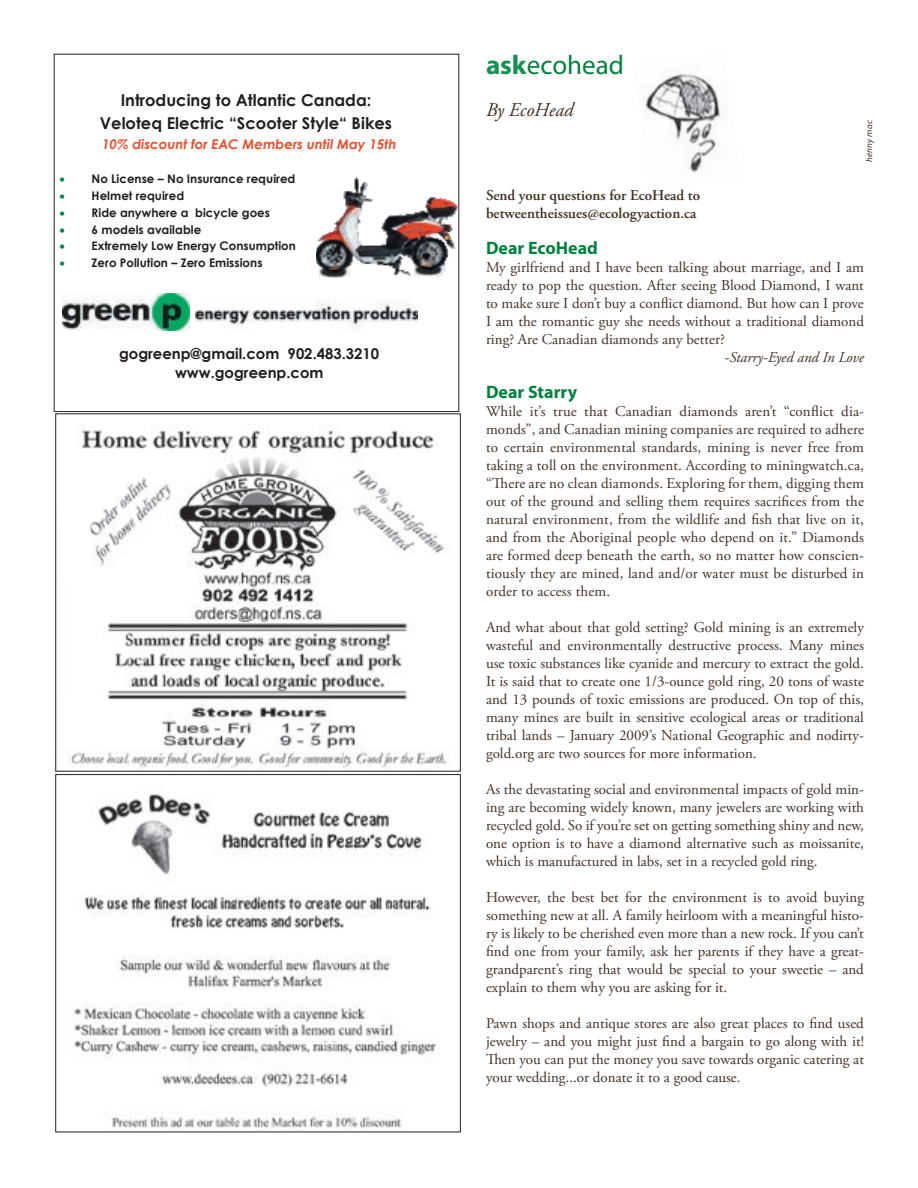
<style>
.page{position:relative;width:918px;height:1188px;background:#fff}
.page>*{position:absolute;margin:0;border:0;box-sizing:border-box;transform-origin:0 0}
.t1{font:27px "Myriad";color:#00843d}
.t2{font:italic 19.5px "Adobe Garamond Pro";color:#433023}
.t3{font:700 18px "Myriad Pro";color:#00843d}
.t4{font:700 16.35px/23px "Century Gothic";color:#231f20;text-align:center}
.t5{font:15px/18px "Adobe Garamond Pro";color:#433023;text-align:justify}
.t6{font:600 15px/18px "Adobe Garamond Pro";color:#433023}
.t7{font:italic 15px "Adobe Garamond Pro";color:#433023}
.t8{font:700 14.85px/18.3px "Century Gothic";color:#231f20;text-align:center}
.t9{font:italic 700 13.35px "Century Gothic";color:#f04c27}
.t10{font:700 11.85px/16.8px "Century Gothic";color:#231f20}
.t11{font:italic 9px "Myriad";letter-spacing:.025em;color:#433023}
.s1{font-weight:700;color:#13914f}
</style>
<div class="page">
<img style="left:644px;top:73px;width:77px;height:100px">
<img style="left:74px;top:794px;width:364px;height:336px">
<div style="left:56px;top:774px;width:405px;height:358px;border:1px solid #231f20"></div>
<img style="left:62px;top:294px;width:127px;height:37px">
<img style="left:196px;top:298px;width:221px;height:32px">
<img style="left:316px;top:177px;width:141px;height:101px">
<svg style="left:323px;top:277px;width:21px;height:1px"></svg>
<img style="left:71px;top:424px;width:379px;height:345px">
<p class="t4" style="left:100px;top:89px;width:294px">Introducing to Atlantic Canada:<br>Veloteq Electric “Scooter Style“ Bikes</p>
<p class="t9" style="left:102px;top:136px;width:296px">10% discount for EAC Members until May 15th</p>
<p class="t10" style="left:92px;top:170px;width:206px">No License – No Insurance required<br>Helmet required<br>Ride anywhere a bicycle goes<br>6 models available<br>Extremely Low Energy Consumption<br>Zero Pollution – Zero Emissions</p>
<p class="t8" style="left:119px;top:345px;width:261px">gogreenp@gmail.com 902.483.3210 www.gogreenp.com</p>
<h1 class="t1" style="left:486px;top:52px;width:139px"><span class="s1">ask</span> ecohead</h1>
<h2 class="t2" style="left:486px;top:98px;width:89px">By EcoHead</h2>
<p class="t11" style="left:865px;top:162px;width:43px;rotate:-90deg">henny mac</p>
<p class="t6" style="left:486px;top:186px;width:216px">Send your questions for EcoHead to betweentheissues@ecologyaction.ca</p>
<p class="t3" style="left:486px;top:238px;width:113px">Dear EcoHead</p>
<p class="t5" style="left:486px;top:259px;width:379px">My girlfriend and I have been talking about marriage, and I am ready to pop the question. After seeing Blood Diamond, I want to make sure I don’t buy a conflict diamond. But how can I prove I am the romantic guy she needs without a traditional diamond ring? Are Canadian diamonds any better?</p>
<p class="t7" style="left:725px;top:348px;width:141px">-Starry-Eyed and In Love</p>
<p class="t3" style="left:486px;top:382px;width:93px">Dear Starry</p>
<p class="t5" style="left:486px;top:403px;width:380px">While it’s true that Canadian diamonds aren’t “conflict dia&shy;monds”, and Canadian mining companies are required to adhere to certain environmental standards, mining is never free from taking a toll on the environment. According to miningwatch.ca, “There are no clean diamonds. Exploring for them, digging them out of the ground and selling them requires sacrifices from the natural environment, from the wildlife and fish that live on it, and from the Aboriginal people who depend on it.” Diamonds are formed deep beneath the earth, so no matter how conscien&shy;tiously they are mined, land and/or water must be disturbed in order to access them.</p>
<p class="t5" style="left:486px;top:619px;width:379px">And what about that gold setting? Gold mining is an extremely wasteful and environmentally destructive process. Many mines use toxic substances like cyanide and mercury to extract the gold.<br>It is said that to create one 1/3-ounce gold ring, 20 tons of waste and 13 pounds of toxic emissions are produced. On top of this, many mines are built in sensitive ecological areas or traditional tribal lands – January 2009’s National Geographic and nodirty&shy;gold.org are two sources for more information.</p>
<p class="t5" style="left:486px;top:781px;width:380px">As the devastating social and environmental impacts of gold min&shy;ing are becoming widely known, many jewelers are working with recycled gold. So if you’re set on getting something shiny and new, one option is to have a diamond alternative such as moissanite, which is manufactured in labs, set in a recycled gold ring.</p>
<p class="t5" style="left:486px;top:889px;width:380px">However, the best bet for the environment is to avoid buying something new at all. A family heirloom with a meaningful histo&shy;ry is likely to be cherished even more than a new rock. If you can’t find one from your family, ask her parents if they have a great&shy;grandparent’s ring that would be special to your sweetie – and explain to them why you are asking for it.</p>
<p class="t5" style="left:486px;top:1015px;width:379px">Pawn shops and antique stores are also great places to find used jewelry – and you might just find a bargain to go along with it!<br>Then you can put the money you save towards organic catering at your wedding...or donate it to a good cause.</p>
</div>
